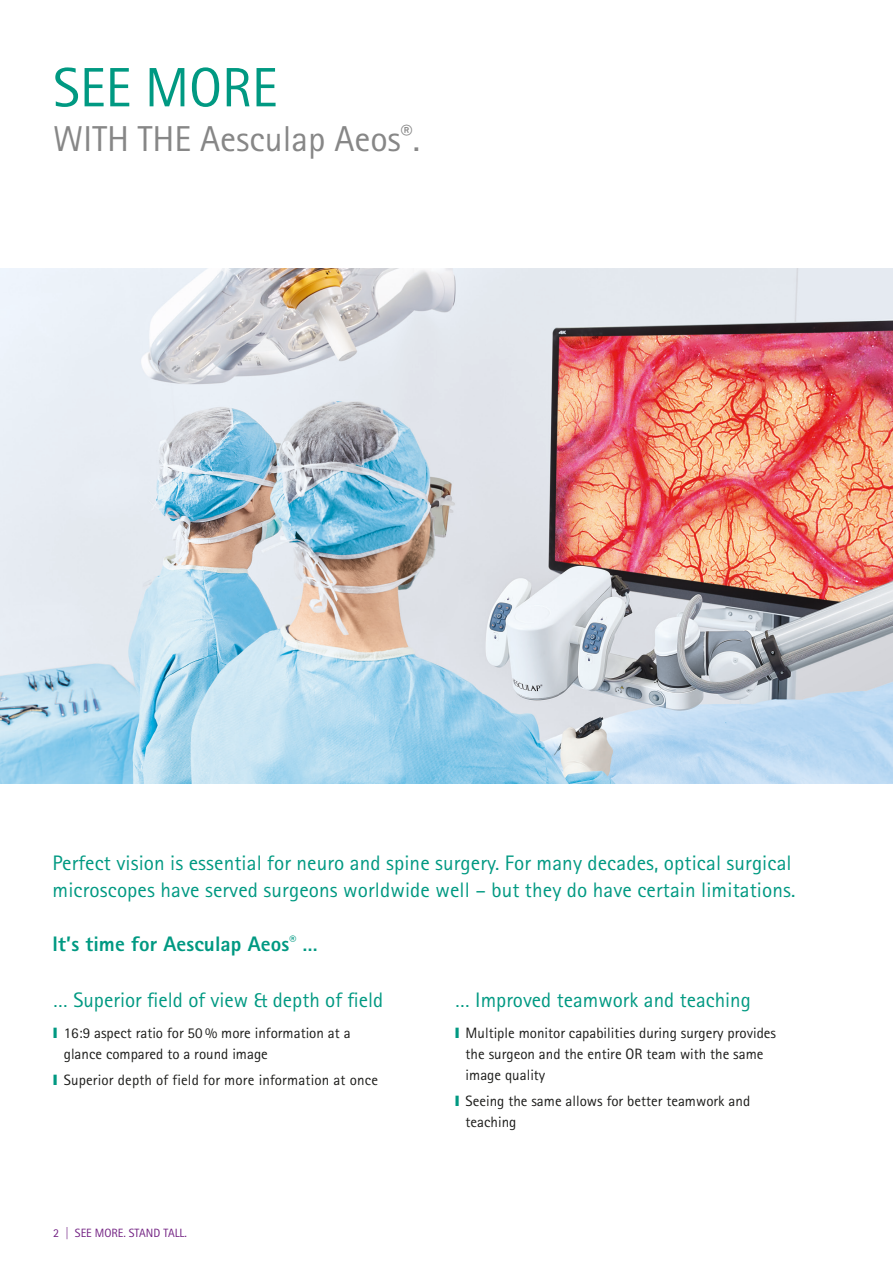
<style>
.page{position:relative;width:893px;height:1263px;background:#fff}
.page>*{position:absolute;margin:0;border:0;box-sizing:border-box;transform-origin:0 0}
.t1{font:55.5px "Rotis Sans Serif Pro";color:#009982}
.t2{font:36px "Rotis Sans Serif Pro";color:#878787}
.t3{font:21px/27px "Rotis Sans Serif Pro";letter-spacing:.005em;color:#009982}
.t4{font:800 21px "Rotis Sans Serif Pro";letter-spacing:.005em;color:#009982}
.t5{font:15px/21px "Rotis Sans Serif Pro";color:#1d1d1b}
.t6{font:12px "Rotis Sans Serif Pro";color:#732283}
.s1{color:#009982}
</style>
<div class="page">
<img style="left:0;top:269px;width:893px;height:514px">
<h1 class="t1" style="left:53px;top:55px;width:226px">SEE MORE</h1>
<h2 class="t2" style="left:53px;top:118px;width:368px">WITH THE Aesculap Aeos<sup>®</sup>.</h2>
<h3 class="t3" style="left:53px;top:850px;width:744px">Perfect vision is essential for neuro and spine surgery. For many decades, optical surgical microscopes have served surgeons worldwide well – but they do have certain limitations.</h3>
<h3 class="t4" style="left:53px;top:931px;width:267px">It’s time for Aesculap Aeos<sup>®</sup> …</h3>
<h3 class="t3" style="left:53px;top:987px;width:332px">… Superior field of view &amp; depth of field</h3>
<p class="t5" style="left:64px;top:1023px;width:288px;text-indent:-11px"><span class="s1">❙</span> 16:9 aspect ratio for 50 % more information at a glance compared to a round image</p>
<p class="t5" style="left:53px;top:1069px;width:326px"><span class="s1">❙</span> Superior depth of field for more information at once</p>
<h3 class="t3" style="left:455px;top:987px;width:297px">… Improved teamwork and teaching</h3>
<p class="t5" style="left:466px;top:1023px;width:312px;text-indent:-11px"><span class="s1">❙</span> Multiple monitor capabilities during surgery provides the surgeon and the entire OR team with the same image quality</p>
<p class="t5" style="left:466px;top:1090px;width:286px;text-indent:-11px"><span class="s1">❙</span> Seeing the same allows for better teamwork and teaching</p>
<p class="t6" style="left:53px;top:1226px;width:135px">2 | SEE MORE. STAND TALL.</p>
</div>
